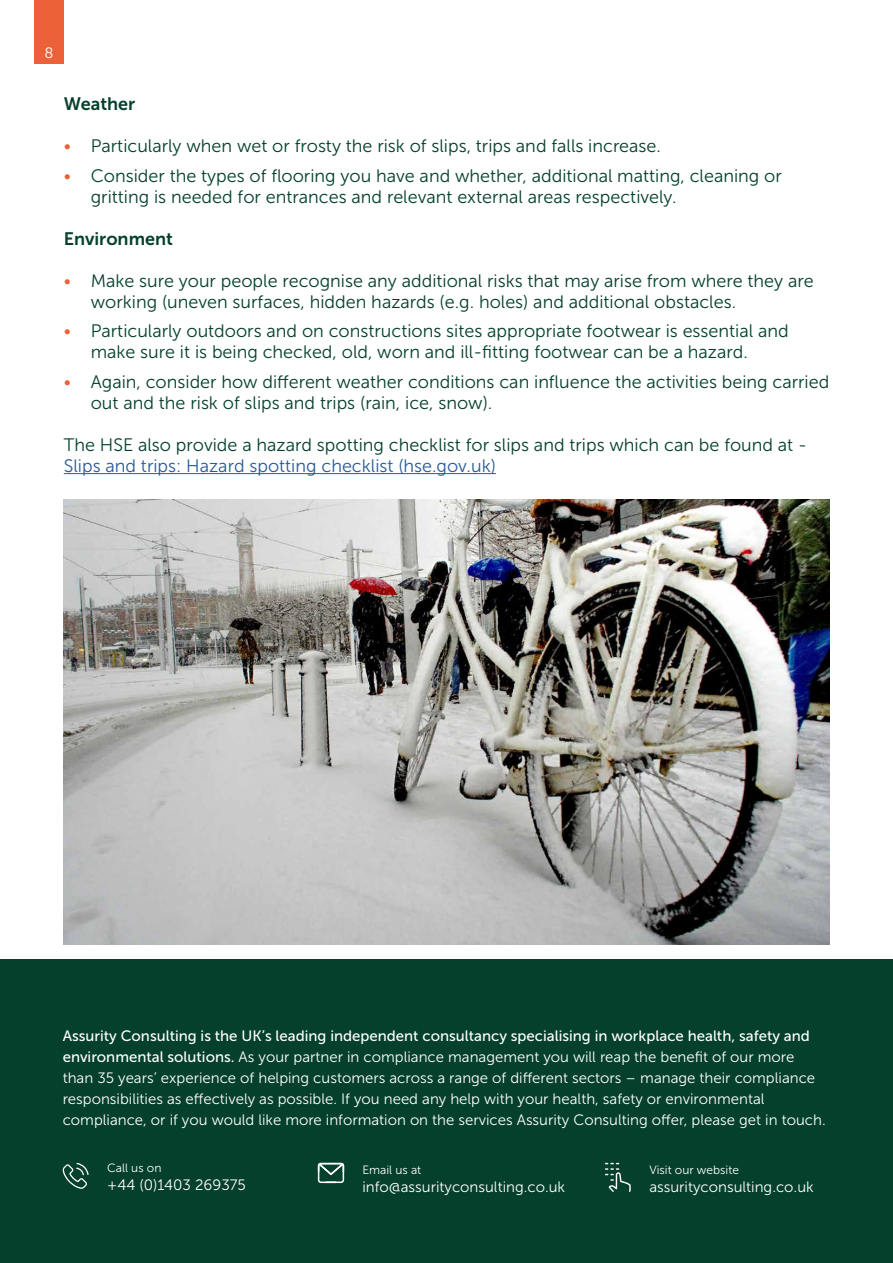
<style>
.page{position:relative;width:893px;height:1263px;background:#fff}
.page>*{position:absolute;margin:0;border:0;box-sizing:border-box;transform-origin:0 0}
.t1{font:18px/21px "Museo Sans 300";color:#04402b}
.t2{font:18px "Museo Sans 300";color:#275b9b}
.t3{font:18px "Museo Sans 700";color:#04402b}
.t4{font:15px/21px "Museo Sans 300";color:#fff}
.t5{font:15px "Museo Sans 500";color:#fff}
.t6{font:12px "Museo Sans 300";color:#fff}
.s1{color:#ec6138}
.s2{font-family:"Museo Sans 500"}
</style>
<div class="page">
<div style="left:34px;top:0;width:30px;height:64px;background:#ec6138"></div>
<div style="left:0;top:959px;width:893px;height:304px;background:#04402b"></div>
<svg style="left:605px;top:1163px;width:26px;height:29px"></svg>
<svg style="left:63px;top:1163px;width:26px;height:26px"></svg>
<svg style="left:318px;top:1163px;width:26px;height:20px"></svg>
<hr style="left:64px;top:473px;width:432px;height:1px;background:#275b9b">
<img style="left:64px;top:500px;width:765px;height:445px">
<p class="t4" style="left:44px;top:42px;width:11px">8</p>
<p class="t3" style="left:64px;top:94px;width:73px">Weather</p>
<p class="t1" style="left:64px;top:136px;width:599px"><span class="s1">•</span> Particularly when wet or frosty the risk of slips, trips and falls increase.</p>
<p class="t1" style="left:91px;top:165px;width:692px;text-indent:-27px"><span class="s1">•</span> Consider the types of flooring you have and whether, additional matting, cleaning or gritting is needed for entrances and relevant external areas respectively.</p>
<p class="t3" style="left:64px;top:228px;width:111px">Environment</p>
<p class="t1" style="left:91px;top:270px;width:724px;text-indent:-27px"><span class="s1">•</span> Make sure your people recognise any additional risks that may arise from where they are working (uneven surfaces, hidden hazards (e.g. holes) and additional obstacles.</p>
<p class="t1" style="left:91px;top:321px;width:699px;text-indent:-27px"><span class="s1">•</span> Particularly outdoors and on constructions sites appropriate footwear is essential and make sure it is being checked, old, worn and ill-fitting footwear can be a hazard.</p>
<p class="t1" style="left:91px;top:371px;width:740px;text-indent:-27px"><span class="s1">•</span> Again, consider how different weather conditions can influence the activities being carried out and the risk of slips and trips (rain, ice, snow).</p>
<p class="t1" style="left:64px;top:434px;width:745px">The HSE also provide a hazard spotting checklist for slips and trips which can be found at -</p>
<p class="t2" style="left:64px;top:456px;width:434px">Slips and trips: Hazard spotting checklist (hse.gov.uk)</p>
<p class="t5" style="left:63px;top:1028px;width:749px">Assurity Consulting is the UK’s leading independent consultancy specialising in workplace health, safety and</p>
<p class="t4" style="left:63px;top:1047px;width:764px"><span class="s2">environmental solutions.</span> As your partner in compliance management you will reap the benefit of our more than 35 years’ experience of helping customers across a range of different sectors – manage their compliance responsibilities as effectively as possible. If you need any help with your health, safety or environmental compliance, or if you would like more information on the services Assurity Consulting offer, please get in touch.</p>
<p class="t6" style="left:649px;top:1163px;width:91px">Visit our website</p>
<p class="t4" style="left:649px;top:1176px;width:166px">assurityconsulting.co.uk</p>
<p class="t6" style="left:107px;top:1161px;width:56px">Call us on</p>
<p class="t4" style="left:107px;top:1174px;width:140px">+44 (0)1403 269375</p>
<p class="t6" style="left:362px;top:1163px;width:60px">Email us at</p>
<p class="t4" style="left:362px;top:1176px;width:204px">info@assurityconsulting.co.uk</p>
</div>
